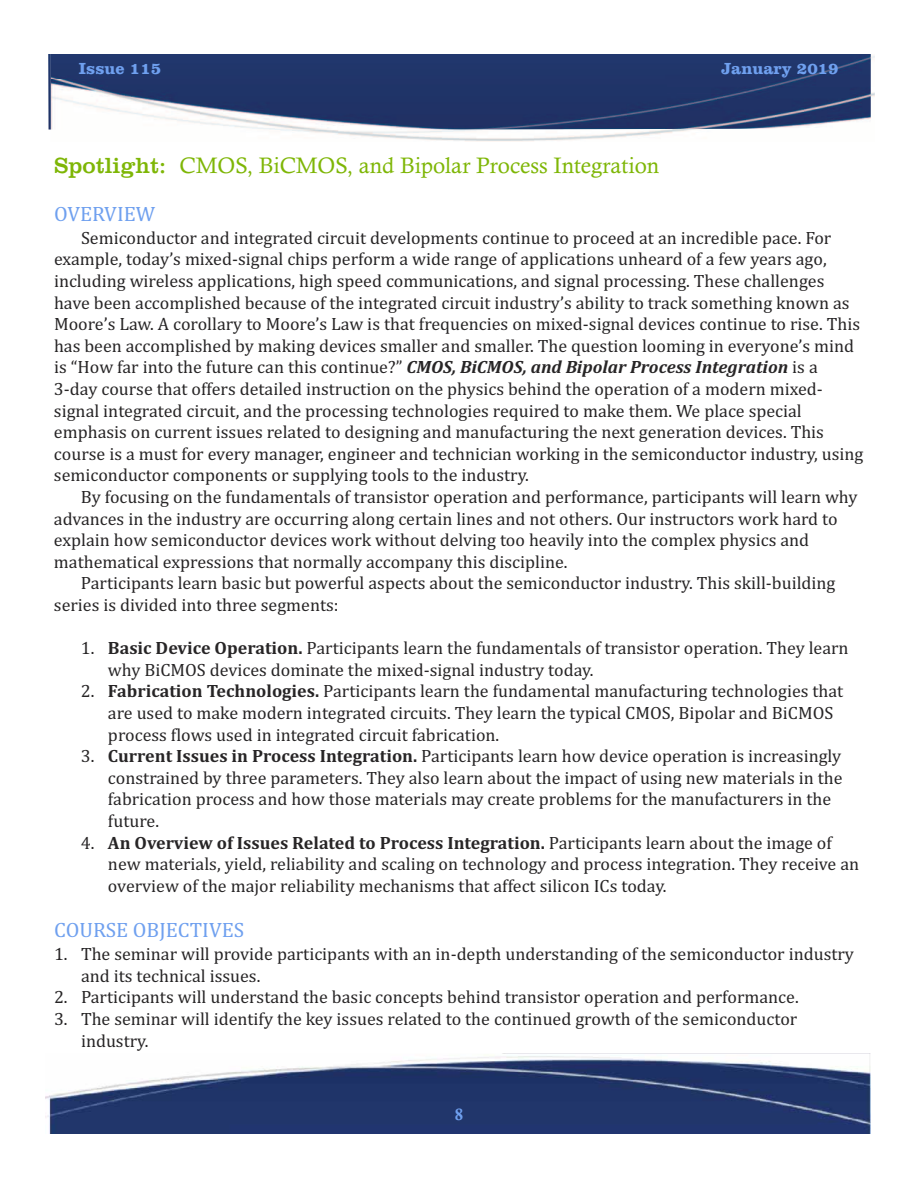
<style>
.page{position:relative;width:918px;height:1188px;background:#fff}
.page>*{position:absolute;margin:0;border:0;box-sizing:border-box;transform-origin:0 0}
.t1{font:22.5px "Calisto";color:#7eb606}
.t2{font:21px "Cambria";color:#6fa0ef}
.t3{font:18px/21.6px "Cambria";color:#272526}
.t4{font:700 16.5px "Clarendon BT";color:#6fa0ef}
.t5{font:16.5px "Calis MT Bol";color:#6fa0ef}
.s1{font-family:"Clarendon BT"}
.s2{font-weight:700;font-style:italic}
.s3{font-weight:700}
</style>
<div class="page">
<img style="left:48px;top:54px;width:3px;height:76px">
<img style="left:871px;top:56px;width:4px;height:41px">
<img style="left:51px;top:54px;width:820px;height:76px">
<img style="left:45px;top:1053px;width:825px;height:81px">
<p class="t4" style="left:79px;top:62px;width:84px">Issue 115</p>
<p class="t4" style="left:721px;top:62px;width:119px">January 2019</p>
<p class="t1" style="left:54px;top:157px;width:607px"><span class="s1">Spotlight:</span> CMOS, BiCMOS, and Bipolar Process Integration</p>
<p class="t2" style="left:54px;top:206px;width:103px">OVERVIEW</p>
<p class="t3" style="left:54px;top:229px;width:811px;text-indent:27px">Semiconductor and integrated circuit developments continue to proceed at an incredible pace. For example, today’s mixed-signal chips perform a wide range of applications unheard of a few years ago, including wireless applications, high speed communications, and signal processing. These challenges have been accomplished because of the integrated circuit industry’s ability to track something known as Moore’s Law. A corollary to Moore’s Law is that frequencies on mixed-signal devices continue to rise. This has been accomplished by making devices smaller and smaller. The question looming in everyone’s mind is “How far into the future can this continue?” <span class="s2">CMOS, BiCMOS, and Bipolar Process Integration</span> is a 3-day course that offers detailed instruction on the physics behind the operation of a modern mixed&shy;signal integrated circuit, and the processing technologies required to make them. We place special emphasis on current issues related to designing and manufacturing the next generation devices. This course is a must for every manager, engineer and technician working in the semiconductor industry, using semiconductor components or supplying tools to the industry.</p>
<p class="t3" style="left:54px;top:488px;width:805px;text-indent:27px">By focusing on the fundamentals of transistor operation and performance, participants will learn why advances in the industry are occurring along certain lines and not others. Our instructors work hard to explain how semiconductor devices work without delving too heavily into the complex physics and mathematical expressions that normally accompany this discipline.</p>
<p class="t3" style="left:54px;top:574px;width:783px;text-indent:27px">Participants learn basic but powerful aspects about the semiconductor industry. This skill-building series is divided into three segments:</p>
<p class="t3" style="left:108px;top:639px;width:742px;text-indent:-27px">1. <span class="s3">Basic Device Operation.</span> Participants learn the fundamentals of transistor operation. They learn why BiCMOS devices dominate the mixed-signal industry today.</p>
<p class="t3" style="left:108px;top:682px;width:737px;text-indent:-27px">2. <span class="s3">Fabrication Technologies.</span> Participants learn the fundamental manufacturing technologies that are used to make modern integrated circuits. They learn the typical CMOS, Bipolar and BiCMOS process flows used in integrated circuit fabrication.</p>
<p class="t3" style="left:108px;top:747px;width:736px;text-indent:-27px">3. <span class="s3">Current Issues in Process Integration.</span> Participants learn how device operation is increasingly constrained by three parameters. They also learn about the impact of using new materials in the fabrication process and how those materials may create problems for the manufacturers in the future.</p>
<p class="t3" style="left:108px;top:833px;width:753px;text-indent:-27px">4. <span class="s3">An Overview of Issues Related to Process Integration.</span> Participants learn about the image of new materials, yield, reliability and scaling on technology and process integration. They receive an overview of the major reliability mechanisms that affect silicon ICs today.</p>
<p class="t2" style="left:54px;top:923px;width:192px">COURSE OBJECTIVES</p>
<p class="t3" style="left:81px;top:945px;width:775px;text-indent:-27px">1. The seminar will provide participants with an in-depth understanding of the semiconductor industry and its technical issues.</p>
<p class="t3" style="left:54px;top:988px;width:746px">2. Participants will understand the basic concepts behind transistor operation and performance.</p>
<p class="t3" style="left:81px;top:1010px;width:718px;text-indent:-27px">3. The seminar will identify the key issues related to the continued growth of the semiconductor industry.</p>
<p class="t5" style="left:455px;top:1105px;width:10px">8</p>
</div>
